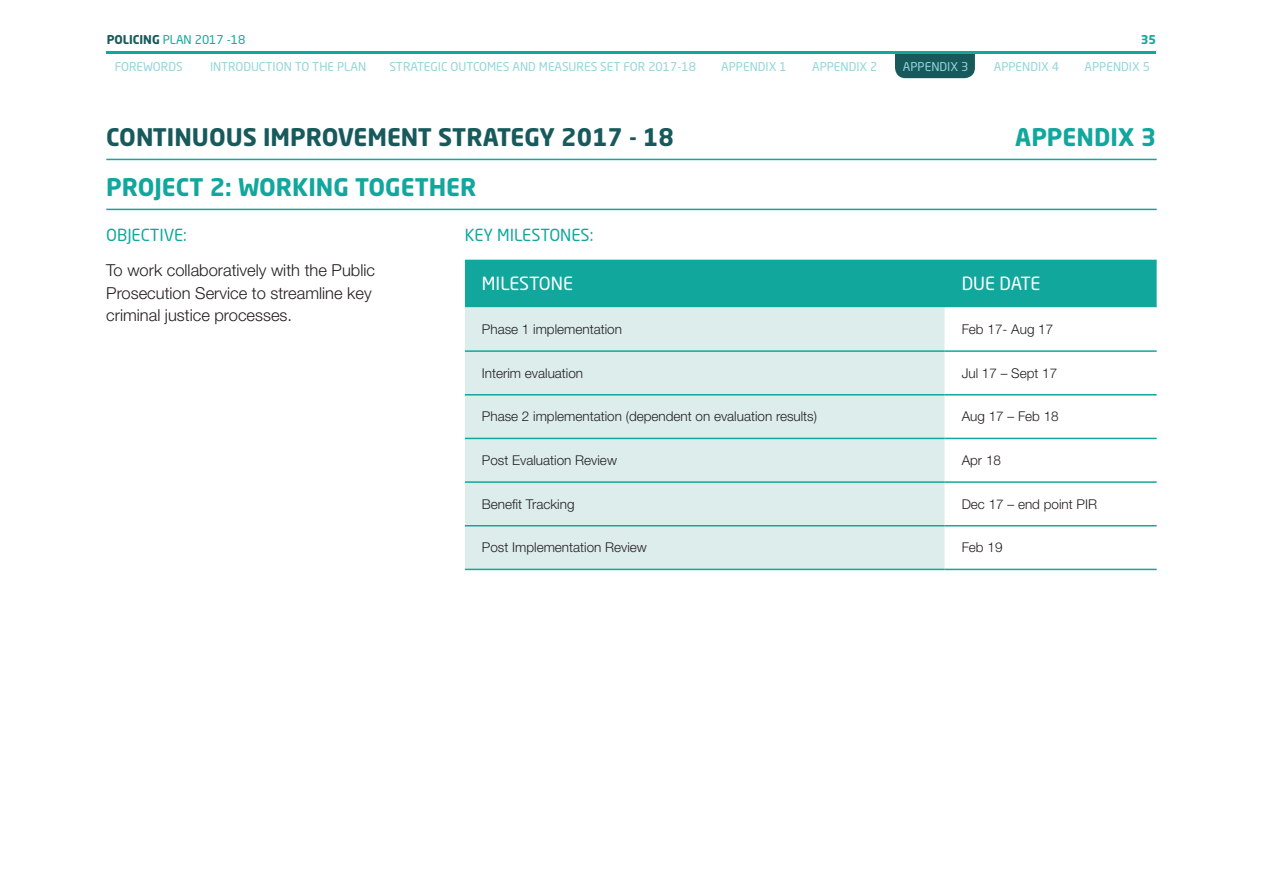
<style>
.page{position:relative;width:1263px;height:893px;background:#fff}
.page>*{position:absolute;margin:0;border:0;box-sizing:border-box;transform-origin:0 0}
._4_0_Head{font:700 24px "Neo Sans Std";color:#185a5c}
._4_0_Head-2{font:700 24px "Neo Sans Std";color:#12a79d}
._3_0_Sub_Head{font:18px "Neo Sans Std";color:#fff}
._1_0_Body{font:300 16.5px/22.5px "Helvetica Neue LT Pro";color:#231f20}
._3_0_Sub_Head-2{font:16.5px "Neo Sans Std";color:#12a79d}
._1_3_Body_TABLE{font:300 13.5px "Helvetica Neue LT Pro";color:#231f20}
.t1{font:12px "Neo Sans Std";color:#93d5da}
.t2{font:12px "Neo Sans Std";color:#12a79d}
.t3{font:700 12px "Neo Sans Std";color:#12a79d}
.s1{font-weight:700;color:#185a5c}
</style>
<div class="page">
<div style="left:895px;top:54px;width:80px;height:24px;background:#185a5c"></div>
<hr style="left:107px;top:52px;width:1049px;height:2px;background:#12a79d">
<hr style="left:106px;top:209px;width:1051px;height:1px;background:#12a79d">
<div style="left:465px;top:260px;width:692px;height:47px;background:#12a79d"></div>
<div style="left:465px;top:307px;width:480px;height:262px;background:#ddedec"></div>
<svg style="left:945px;top:307px;width:212px;height:262px"></svg>
<hr style="left:465px;top:350px;width:480px;height:2px;background:#12a79d">
<hr style="left:945px;top:350px;width:212px;height:2px;background:#12a79d">
<hr style="left:465px;top:394px;width:480px;height:1px;background:#12a79d">
<hr style="left:945px;top:394px;width:212px;height:1px;background:#12a79d">
<hr style="left:465px;top:438px;width:480px;height:1px;background:#12a79d">
<hr style="left:945px;top:438px;width:212px;height:1px;background:#12a79d">
<hr style="left:465px;top:481px;width:480px;height:2px;background:#12a79d">
<hr style="left:945px;top:481px;width:212px;height:2px;background:#12a79d">
<hr style="left:465px;top:525px;width:480px;height:1px;background:#12a79d">
<hr style="left:945px;top:525px;width:212px;height:1px;background:#12a79d">
<hr style="left:465px;top:569px;width:480px;height:1px;background:#12a79d">
<hr style="left:945px;top:569px;width:212px;height:1px;background:#12a79d">
<hr style="left:106px;top:159px;width:1051px;height:1px;background:#12a79d">
<p class="t2" style="left:107px;top:33px;width:140px"><span class="s1">POLICING</span> PLAN 2017 -18</p>
<p class="t3" style="left:1141px;top:32px;width:17px">35</p>
<p class="t1" style="left:115px;top:59px;width:69px">FOREWORDS</p>
<p class="t1" style="left:210px;top:59px;width:158px">INTRODUCTION TO THE PLAN</p>
<p class="t1" style="left:389px;top:59px;width:308px">STRATEGIC OUTCOMES AND MEASURES SET FOR 2017-18</p>
<p class="t1" style="left:721px;top:59px;width:67px">APPENDIX 1</p>
<p class="t1" style="left:812px;top:59px;width:67px">APPENDIX 2</p>
<p class="t1" style="left:903px;top:59px;width:67px">APPENDIX 3</p>
<p class="t1" style="left:994px;top:59px;width:67px">APPENDIX 4</p>
<p class="t1" style="left:1084px;top:59px;width:67px">APPENDIX 5</p>
<p class="_4_0_Head" style="left:106px;top:122px;width:569px">CONTINUOUS IMPROVEMENT STRATEGY 2017 - 18</p>
<p class="_4_0_Head-2" style="left:1015px;top:122px;width:143px">APPENDIX 3</p>
<p class="_4_0_Head-2" style="left:106px;top:172px;width:372px">PROJECT 2: WORKING TOGETHER</p>
<p class="_3_0_Sub_Head-2" style="left:106px;top:225px;width:82px">OBJECTIVE:</p>
<p class="_1_0_Body" style="left:106px;top:259px;width:270px">To work collaboratively with the Public<br>Prosecution Service to streamline key criminal justice processes.</p>
<p class="_3_0_Sub_Head-2" style="left:465px;top:225px;width:130px">KEY MILESTONES:</p>
<p class="_3_0_Sub_Head" style="left:482px;top:273px;width:93px">MILESTONE</p>
<p class="_3_0_Sub_Head" style="left:962px;top:273px;width:80px">DUE DATE</p>
<p class="_1_3_Body_TABLE" style="left:482px;top:321px;width:142px">Phase 1 implementation</p>
<p class="_1_3_Body_TABLE" style="left:962px;top:321px;width:93px">Feb 17- Aug 17</p>
<p class="_1_3_Body_TABLE" style="left:482px;top:365px;width:103px">Interim evaluation</p>
<p class="_1_3_Body_TABLE" style="left:962px;top:365px;width:97px">Jul 17 – Sept 17</p>
<p class="_1_3_Body_TABLE" style="left:482px;top:408px;width:337px">Phase 2 implementation (dependent on evaluation results)</p>
<p class="_1_3_Body_TABLE" style="left:962px;top:408px;width:99px">Aug 17 – Feb 18</p>
<p class="_1_3_Body_TABLE" style="left:482px;top:452px;width:137px">Post Evaluation Review</p>
<p class="_1_3_Body_TABLE" style="left:962px;top:452px;width:41px">Apr 18</p>
<p class="_1_3_Body_TABLE" style="left:482px;top:496px;width:94px">Benefit Tracking</p>
<p class="_1_3_Body_TABLE" style="left:962px;top:496px;width:137px">Dec 17 – end point PIR</p>
<p class="_1_3_Body_TABLE" style="left:482px;top:539px;width:167px">Post Implementation Review</p>
<p class="_1_3_Body_TABLE" style="left:962px;top:539px;width:42px">Feb 19</p>
</div>
